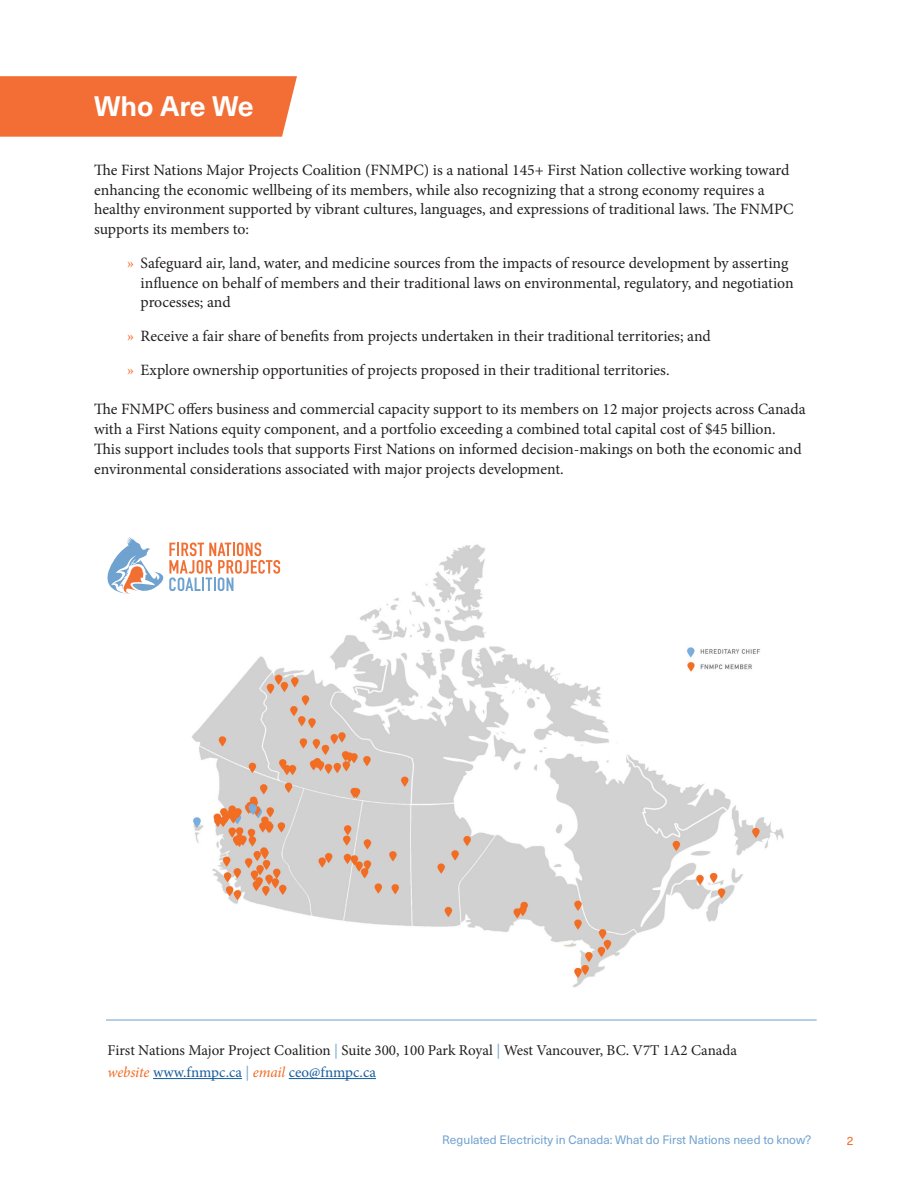
<style>
.page{position:relative;width:918px;height:1188px;background:#fff}
.page>*{position:absolute;margin:0;border:0;box-sizing:border-box;transform-origin:0 0}
.t1{font:700 27.75px "Neue Haas Unica W1 G";color:#fff}
.t2{font:15.75px/19.8px "Minion Pro";color:#231f20}
.t3{font:15px/21.6px "Minion Pro";color:#231f20}
.t4{font:12px "Neue Haas Unica W1 G";color:#70a2cf}
.t5{font:12px "Neue Haas Unica W1 G";color:#f36a21}
.s1{color:#f26e34}
.s2{color:#70a2cf}
.s3{font-style:italic;color:#f36a21}
.s4{color:#175d9e}
</style>
<div class="page">
<img style="left:192px;top:544px;width:592px;height:443px">
<div style="left:0;top:76px;width:297px;height:61px;background:#f26e34"></div>
<svg style="left:107px;top:537px;width:173px;height:57px"></svg>
<hr style="left:153px;top:1078px;width:89px;height:1px;background:#175d9e">
<hr style="left:289px;top:1078px;width:87px;height:1px;background:#175d9e">
<hr style="left:106px;top:1020px;width:711px;height:1px;background:#6a9fce">
<h1 class="t1" style="left:94px;top:85px;width:161px">Who Are We</h1>
<p class="t2" style="left:94px;top:160px;width:701px">The First Nations Major Projects Coalition (FNMPC) is a national 145+ First Nation collective working toward enhancing the economic wellbeing of its members, while also recognizing that a strong economy requires a healthy environment supported by vibrant cultures, languages, and expressions of traditional laws. The FNMPC supports its members to:</p>
<p class="t2" style="left:141px;top:253px;width:655px;text-indent:-13px"><span class="s1">»</span> Safeguard air, land, water, and medicine sources from the impacts of resource development by asserting influence on behalf of members and their traditional laws on environmental, regulatory, and negotiation processes; and</p>
<p class="t2" style="left:127px;top:319px;width:585px;line-height:33.6px"><span class="s1">»</span> Receive a fair share of benefits from projects undertaken in their traditional territories; and <span class="s1">»</span> Explore ownership opportunities of projects proposed in their traditional territories.</p>
<p class="t2" style="left:94px;top:399px;width:713px">The FNMPC offers business and commercial capacity support to its members on 12 major projects across Canada with a First Nations equity component, and a portfolio exceeding a combined total capital cost of $45 billion.<br>This support includes tools that supports First Nations on informed decision-makings on both the economic and environmental considerations associated with major projects development.</p>
<p class="t3" style="left:107px;top:1040px;width:631px">First Nations Major Project Coalition <span class="s2">|</span> Suite 300, 100 Park Royal <span class="s2">|</span> West Vancouver, BC. V7T 1A2 Canada <span class="s3">website</span> <span class="s4">www.fnmpc.ca</span> <span class="s2">|</span> <span class="s3">email</span> <span class="s4">ceo@fnmpc.ca</span></p>
<p class="t4" style="left:442px;top:1131px;width:371px">Regulated Electricity in Canada: What do First Nations need to know?</p>
<p class="t5" style="left:847px;top:1132px;width:8px">2</p>
</div>
